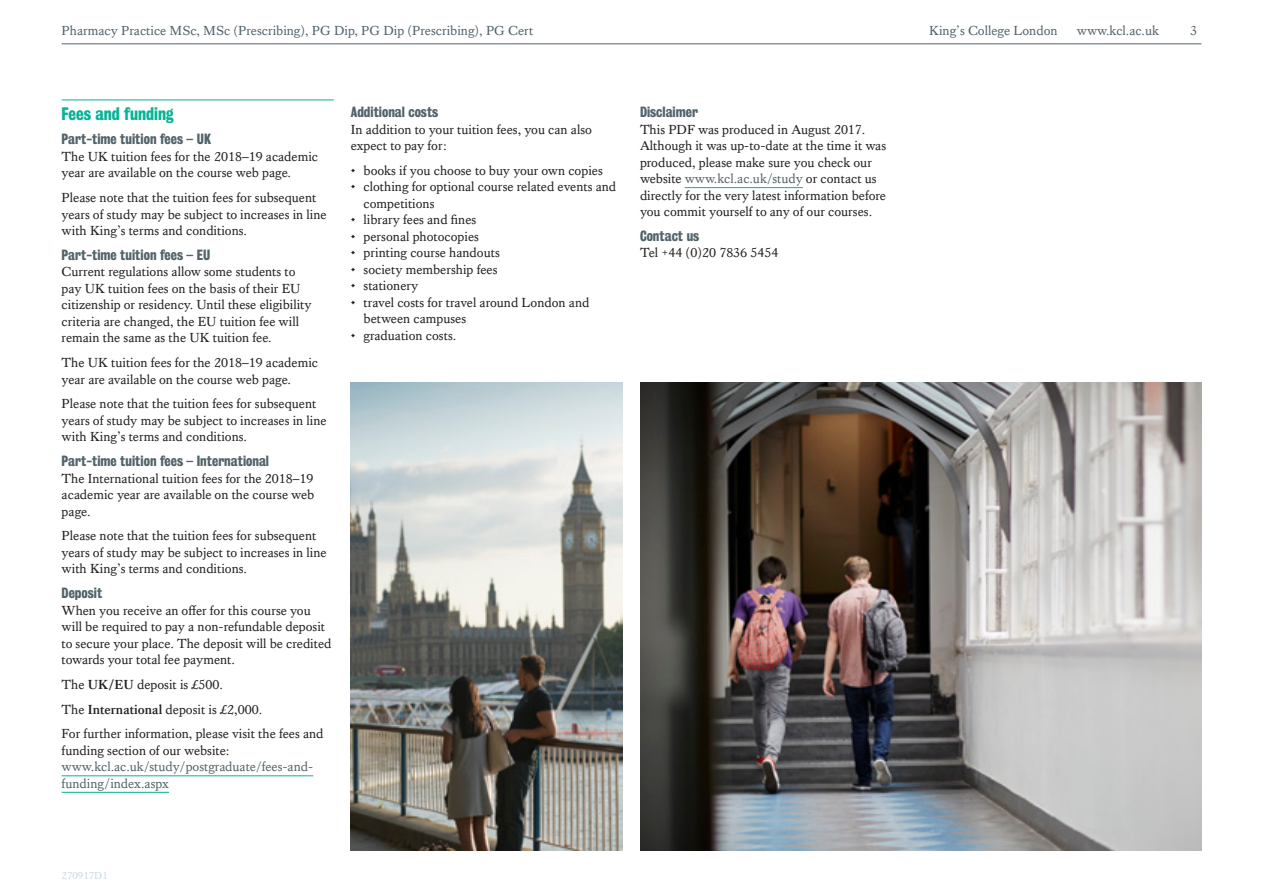
<style>
.page{position:relative;width:1263px;height:893px;background:#fff}
.page>*{position:absolute;margin:0;border:0;box-sizing:border-box;transform-origin:0 0}
.Heading_1{font:16.5px "Kings Bureau Grot Three Seven";color:#08b396}
.t1{font:13.5px/16.5px "Kings Caslon Text";color:#231f20}
.t2{font:13.5px/16.5px "Kings Caslon Text";color:#52636a}
.Heading_2{font:13.5px "Kings Bureau Grot Three Seven";color:#52636a}
.t3{font:10.5px "Kings Caslon Text";color:#cbd8df}
.s1{font-weight:700}
.s2{color:#52636a}
</style>
<div class="page">
<hr style="left:62px;top:44px;width:1139px;height:1px;background:#52636a">
<hr style="left:62px;top:99px;width:272px;height:1px;background:#08b396">
<hr style="left:62px;top:775px;width:251px;height:1px;background:#08b396">
<hr style="left:62px;top:792px;width:107px;height:1px;background:#08b396">
<hr style="left:685px;top:187px;width:118px;height:1px;background:#08b396">
<img style="left:640px;top:383px;width:561px;height:467px">
<img style="left:351px;top:383px;width:272px;height:467px">
<p class="t2" style="left:62px;top:22px;width:473px">Pharmacy Practice MSc, MSc (Prescribing), PG Dip, PG Dip (Prescribing), PG Cert</p>
<p class="t2" style="left:929px;top:22px;width:130px">King’s College London</p>
<p class="t2" style="left:1077px;top:22px;width:84px">www.kcl.ac.uk</p>
<p class="t2" style="left:1190px;top:22px;width:8px">3</p>
<p class="Heading_1" style="left:62px;top:104px;width:113px">Fees and funding</p>
<p class="Heading_2" style="left:62px;top:131px;width:151px">Part-time tuition fees – UK</p>
<p class="t1" style="left:62px;top:148px;width:258px">The UK tuition fees for the 2018–19 academic year are available on the course web page.</p>
<p class="t1" style="left:62px;top:189px;width:267px">Please note that the tuition fees for subsequent years of study may be subject to increases in line with King’s terms and conditions.</p>
<p class="Heading_2" style="left:62px;top:247px;width:150px">Part-time tuition fees – EU</p>
<p class="t1" style="left:62px;top:263px;width:251px">Current regulations allow some students to pay UK tuition fees on the basis of their EU citizenship or residency. Until these eligibility criteria are changed, the EU tuition fee will remain the same as the UK tuition fee.</p>
<p class="t1" style="left:62px;top:354px;width:258px">The UK tuition fees for the 2018–19 academic year are available on the course web page.</p>
<p class="t1" style="left:62px;top:395px;width:267px">Please note that the tuition fees for subsequent years of study may be subject to increases in line with King’s terms and conditions.</p>
<p class="Heading_2" style="left:62px;top:453px;width:209px">Part-time tuition fees – International</p>
<p class="t1" style="left:62px;top:470px;width:254px;text-align:justify">The International tuition fees for the 2018–19 academic year are available on the course web page.</p>
<p class="t1" style="left:62px;top:527px;width:267px">Please note that the tuition fees for subsequent years of study may be subject to increases in line with King’s terms and conditions.</p>
<p class="Heading_2" style="left:62px;top:585px;width:42px">Deposit</p>
<p class="t1" style="left:62px;top:602px;width:271px">When you receive an offer for this course you will be required to pay a non-refundable deposit to secure your place. The deposit will be credited towards your total fee payment.</p>
<p class="t1" style="left:62px;top:676px;width:163px">The <span class="s1">UK/EU</span> deposit is £500.</p>
<p class="t1" style="left:62px;top:701px;width:202px">The <span class="s1">International</span> deposit is £2,000.</p>
<p class="t1" style="left:62px;top:725px;width:263px">For further information, please visit the fees and funding section of our website:</p>
<p class="t2" style="left:62px;top:758px;width:253px">www.kcl.ac.uk/study/postgraduate/fees-and&shy;funding/index.aspx</p>
<p class="Heading_2" style="left:351px;top:104px;width:89px">Additional costs</p>
<p class="t1" style="left:351px;top:121px;width:243px">In addition to your tuition fees, you can also expect to pay for:</p>
<p class="t1" style="left:351px;top:162px;width:253px">• books if you choose to buy your own copies</p>
<p class="t1" style="left:364px;top:179px;width:254px;text-indent:-13px">• clothing for optional course related events and competitions</p>
<p class="t1" style="left:351px;top:212px;width:127px">• library fees and fines</p>
<p class="t1" style="left:351px;top:228px;width:130px">• personal photocopies</p>
<p class="t1" style="left:351px;top:245px;width:150px">• printing course handouts</p>
<p class="t1" style="left:351px;top:261px;width:148px">• society membership fees</p>
<p class="t1" style="left:351px;top:278px;width:69px">• stationery</p>
<p class="t1" style="left:364px;top:294px;width:227px;text-indent:-13px">• travel costs for travel around London and between campuses</p>
<p class="t1" style="left:351px;top:327px;width:107px">• graduation costs.</p>
<p class="Heading_2" style="left:640px;top:104px;width:59px">Disclaimer</p>
<p class="t1" style="left:640px;top:121px;width:248px">This PDF was produced in August 2017.<br>Although it was up-to-date at the time it was produced, please make sure you check our website <span class="s2">www.kcl.ac.uk/study</span> or contact us directly for the very latest information before you commit yourself to any of our courses.</p>
<p class="Heading_2" style="left:640px;top:228px;width:61px">Contact us</p>
<p class="t1" style="left:640px;top:245px;width:140px">Tel +44 (0)20 7836 5454</p>
<p class="t3" style="left:62px;top:870px;width:48px">270917D1</p>
</div>
